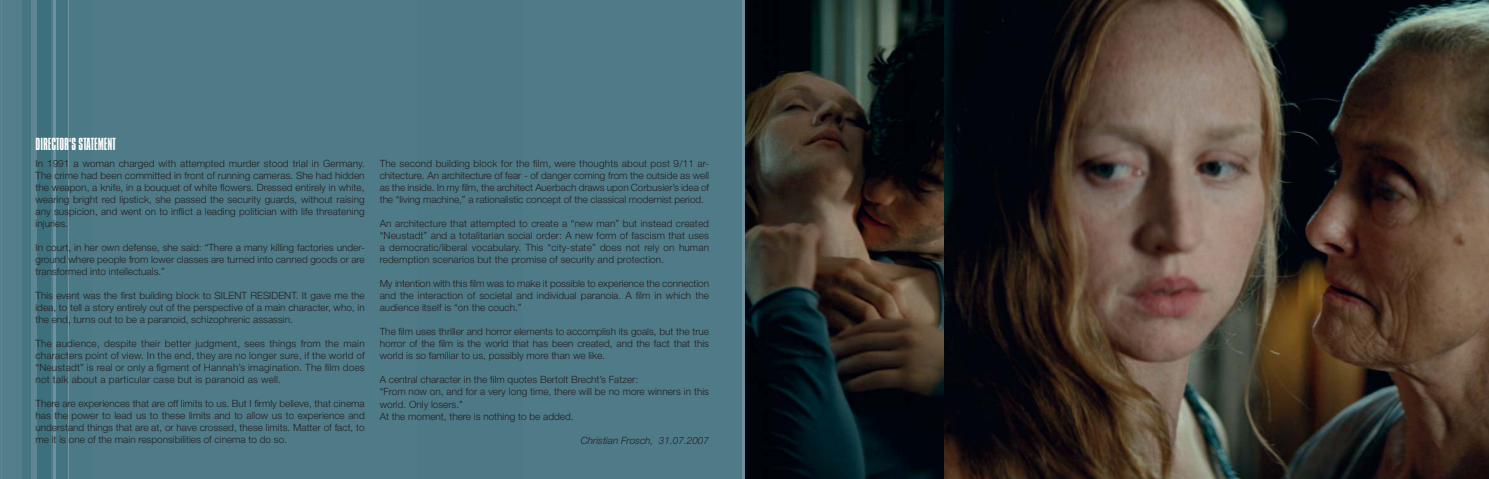
<style>
.page{position:relative;width:1489px;height:479px;background:#fff}
.page>*{position:absolute;margin:0;border:0;box-sizing:border-box;transform-origin:0 0}
.t1{font:300 15px "Compacta BT";color:#fff}
.t2{font:300 10px/12px "Helvetica Neue CE";color:#231f20;text-align:justify}
.t3{font:italic 300 10px "Helvetica Neue CE";color:#231f20}
</style>
<div class="page">
<div style="left:0;top:0;width:743px;height:478px;background:#4f7b89"></div>
<div style="left:56px;top:0;width:12px;height:478px;background:#427481"></div>
<div style="left:68px;top:0;width:24px;height:478px;background:#4b7986"></div>
<div style="left:0;top:0;width:22px;height:478px;background:#547e8b"></div>
<div style="left:22px;top:0;width:9px;height:478px;background:#477683"></div>
<hr style="left:53px;top:0;width:2px;height:478px;background:#6e8f9b">
<div style="left:31px;top:0;width:6px;height:478px;background:#5e8592"></div>
<div style="left:38px;top:0;width:13px;height:478px;background:#3c707d"></div>
<hr style="left:1px;top:0;width:1px;height:478px;background:#5e8592">
<hr style="left:68px;top:0;width:1px;height:478px;background:#73939f">
<img style="left:943px;top:0;width:545px;height:478px">
<img style="left:744px;top:0;width:199px;height:478px">
<hr style="left:742px;top:0;width:2px;height:478px;background:#6e8f9b">
<h1 class="t1" style="left:35px;top:137px;width:82px">DIRECTOR‘S STATEMENT</h1>
<p class="t2" style="left:35px;top:158px;width:331px">In 1991 a woman charged with attempted murder stood trial in Germany.<br>The crime had been committed in front of running cameras. She had hidden the weapon, a knife, in a bouquet of white flowers. Dressed entirely in white, wearing bright red lipstick, she passed the security guards, without raising any suspicion, and went on to inflict a leading politician with life threatening injuries.</p>
<p class="t2" style="left:35px;top:242px;width:331px">In court, in her own defense, she said: “There a many killing factories under&shy;ground where people from lower classes are turned into canned goods or are transformed into intellectuals.”</p>
<p class="t2" style="left:35px;top:290px;width:331px">This event was the first building block to SILENT RESIDENT. It gave me the idea, to tell a story entirely out of the perspective of a main character, who, in the end, turns out to be a paranoid, schizophrenic assassin.</p>
<p class="t2" style="left:35px;top:338px;width:331px">The audience, despite their better judgment, sees things from the main characters point of view. In the end, they are no longer sure, if the world of “Neustadt” is real or only a figment of Hannah’s imagination. The film does not talk about a particular case but is paranoid as well.</p>
<p class="t2" style="left:35px;top:398px;width:331px">There are experiences that are off limits to us. But I firmly believe, that cinema has the power to lead us to these limits and to allow us to experience and understand things that are at, or have crossed, these limits. Matter of fact, to me it is one of the main responsibilities of cinema to do so.</p>
<p class="t2" style="left:380px;top:158px;width:331px">The second building block for the film, were thoughts about post 9/11 ar&shy;chitecture. An architecture of fear - of danger coming from the outside as well as the inside. In my film, the architect Auerbach draws upon Corbusier’s idea of the “living machine,” a rationalistic concept of the classical modernist period.</p>
<p class="t2" style="left:380px;top:218px;width:331px">An architecture that attempted to create a “new man” but instead created “Neustadt” and a totalitarian social order: A new form of fascism that uses a democratic/liberal vocabulary. This “city-state” does not rely on human redemption scenarios but the promise of security and protection.</p>
<p class="t2" style="left:380px;top:278px;width:331px">My intention with this film was to make it possible to experience the connection and the interaction of societal and individual paranoia. A film in which the audience itself is “on the couch.”</p>
<p class="t2" style="left:380px;top:326px;width:331px">The film uses thriller and horror elements to accomplish its goals, but the true horror of the film is the world that has been created, and the fact that this world is so familiar to us, possibly more than we like.</p>
<p class="t2" style="left:380px;top:374px;width:331px;text-align:left">A central character in the film quotes Bertolt Brecht’s Fatzer:<br>“From now on, and for a very long time, there will be no more winners in this world. Only losers.”<br>At the moment, there is nothing to be added.</p>
<p class="t3" style="left:580px;top:436px;width:130px">Christian Frosch, 31.07.2007</p>
</div>
